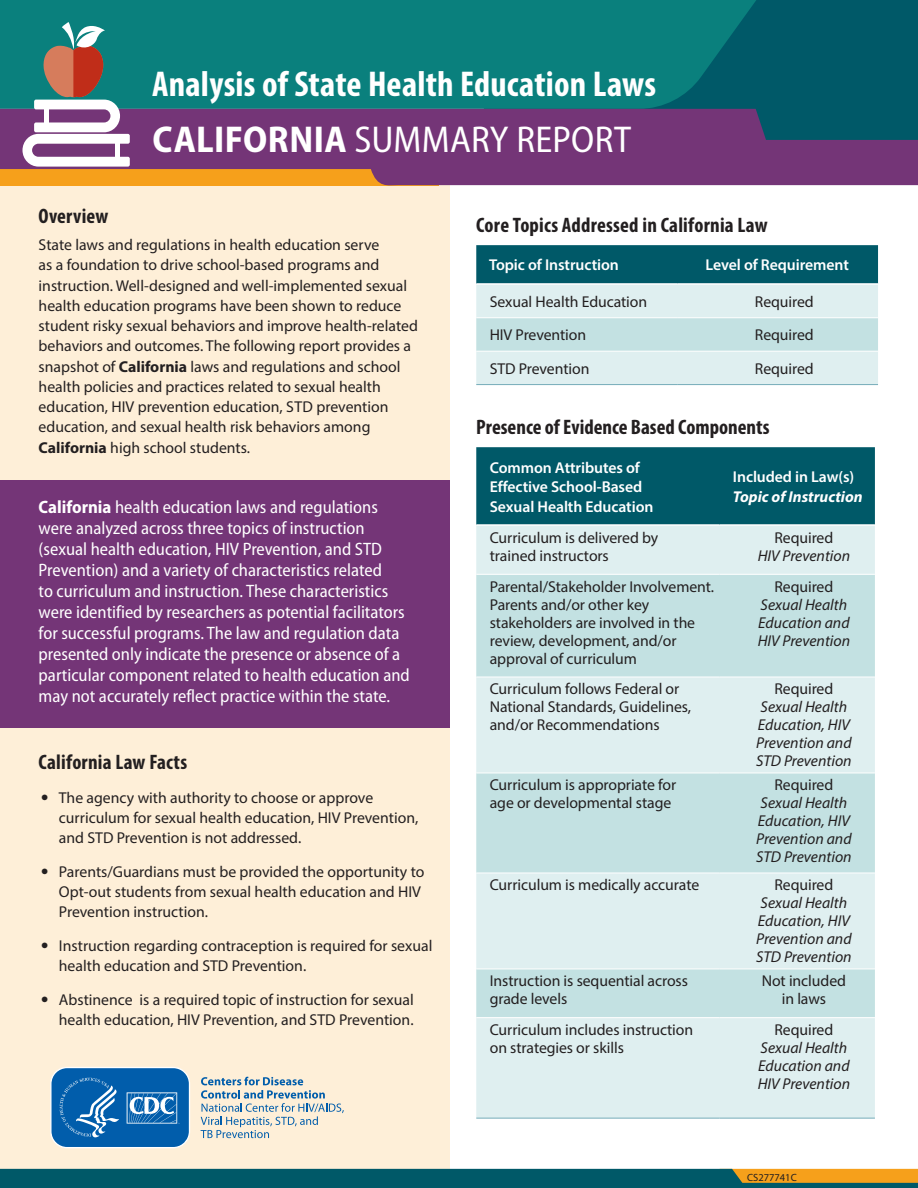
<style>
.page{position:relative;width:918px;height:1188px;background:#fff}
.page>*{position:absolute;margin:0;border:0;box-sizing:border-box;transform-origin:0 0}
.t1{font:semi-condensed 37.5px "Myriad Pro";letter-spacing:.01em;color:#fff}
.t2{font:700 condensed 36px "Myriad Pro";letter-spacing:.005em;color:#fff}
.t3{font:700 condensed 21px "Myriad Pro";letter-spacing:.01em;color:#231f20}
.t4{font:semi-condensed 18px/21px "Myriad Pro";color:#fff}
.TD{font:15.75px/20.2px "Myriad Pro";color:#231f20}
.TD-2{font:italic 15.75px/18px "Myriad Pro";color:#231f20}
.TH{font:600 15.75px/19.5px "Myriad Pro";letter-spacing:-.005em;color:#fff}
.TH-2{font:italic 700 15.75px "Myriad Pro";color:#fff}
.t5{font:10.5px "Myriad Pro";color:#231f20}
.s1{font-weight:700}
.s2{font-family:"Helvetica Neue LT Std";font-weight:900}
.s3{font-style:normal}
</style>
<div class="page">
<div style="left:0;top:185px;width:450px;height:1003px;background:#feefd8"></div>
<div style="left:823px;top:0;width:95px;height:109px;background:#005968"></div>
<svg style="left:0;top:0;width:823px;height:109px;background:#087a79"></svg>
<svg style="left:0;top:109px;width:918px;height:77px;background:#79436d"></svg>
<svg style="left:22px;top:22px;width:108px;height:145px"></svg>
<hr style="left:44px;top:106px;width:4px;height:18px;background:#fff">
<div style="left:115px;top:142px;width:5px;height:18px;background:#fff"></div>
<div style="left:0;top:480px;width:450px;height:247px;background:#743577"></div>
<svg style="left:0;top:1169px;width:918px;height:19px;background:#23635c"></svg>
<svg style="left:201px;top:1077px;width:143px;height:61px"></svg>
<svg style="left:50px;top:1067px;width:140px;height:82px;background:#2c78b8"></svg>
<svg style="left:476px;top:245px;width:402px;height:139px;background:#9ac1c6"></svg>
<hr style="left:476px;top:283px;width:201px;height:2px;background:#fff">
<hr style="left:677px;top:283px;width:201px;height:2px;background:#fff">
<hr style="left:476px;top:318px;width:201px;height:1px;background:#fff">
<hr style="left:677px;top:318px;width:201px;height:1px;background:#fff">
<hr style="left:476px;top:351px;width:201px;height:1px;background:#fff">
<hr style="left:677px;top:351px;width:201px;height:1px;background:#fff">
<hr style="left:476px;top:384px;width:201px;height:1px;background:#75acb9">
<hr style="left:677px;top:384px;width:201px;height:1px;background:#75acb9">
<div style="left:476px;top:447px;width:399px;height:77px;background:#005968"></div>
<div style="left:476px;top:526px;width:399px;height:592px;background:#dfeff0"></div>
<svg style="left:476px;top:575px;width:399px;height:442px;background:#cfe7e8"></svg>
<hr style="left:476px;top:574px;width:243px;height:1px;background:#fff">
<hr style="left:719px;top:574px;width:156px;height:1px;background:#fff">
<hr style="left:476px;top:677px;width:243px;height:1px;background:#fff">
<hr style="left:719px;top:677px;width:156px;height:1px;background:#fff">
<hr style="left:476px;top:773px;width:243px;height:1px;background:#fff">
<hr style="left:719px;top:773px;width:156px;height:1px;background:#fff">
<hr style="left:476px;top:873px;width:243px;height:1px;background:#fff">
<hr style="left:719px;top:873px;width:156px;height:1px;background:#fff">
<hr style="left:476px;top:969px;width:243px;height:1px;background:#fff">
<hr style="left:719px;top:969px;width:156px;height:1px;background:#fff">
<hr style="left:476px;top:1017px;width:243px;height:1px;background:#fff">
<hr style="left:719px;top:1017px;width:156px;height:1px;background:#fff">
<hr style="left:476px;top:1118px;width:243px;height:1px;background:#75acb9">
<hr style="left:719px;top:1118px;width:156px;height:1px;background:#75acb9">
<h1 class="t2" style="left:152px;top:62px;width:505px">Analysis of State Health Education Laws</h1>
<h1 class="t1" style="left:153px;top:119px;width:480px"><span class="s1">CALIFORNIA</span> SUMMARY REPORT</h1>
<h2 class="t3" style="left:39px;top:203px;width:71px">Overview</h2>
<p class="TD" style="left:39px;top:234px;width:381px">State laws and regulations in health education serve<br>as a foundation to drive school-based programs and instruction. Well-designed and well-implemented sexual health education programs have been shown to reduce student risky sexual behaviors and improve health-related behaviors and outcomes. The following report provides a snapshot of <span class="s1">California</span> laws and regulations and school health policies and practices related to sexual health education, HIV prevention education, STD prevention education, and sexual health risk behaviors among <span class="s1">California</span> high school students.</p>
<p class="t4" style="left:39px;top:496px;width:373px"><span class="s1">California</span> health education laws and regulations were analyzed across three topics of instruction (sexual health education, HIV Prevention, and STD Prevention) and a variety of characteristics related<br>to curriculum and instruction. These characteristics were identified by researchers as potential facilitators for successful programs. The law and regulation data presented only indicate the presence or absence of a particular component related to health education and may not accurately reflect practice within the state.</p>
<h2 class="t3" style="left:39px;top:749px;width:150px">California Law Facts</h2>
<p class="TD" style="left:59px;top:787px;width:361px;text-indent:-18px"><span class="s2">•</span> The agency with authority to choose or approve curriculum for sexual health education, HIV Prevention, and STD Prevention is not addressed.</p>
<p class="TD" style="left:59px;top:861px;width:367px;text-indent:-18px"><span class="s2">•</span> Parents/Guardians must be provided the opportunity to<br>Opt-out students from sexual health education and HIV<br>Prevention instruction.</p>
<p class="TD" style="left:59px;top:935px;width:375px;text-indent:-18px"><span class="s2">•</span> Instruction regarding contraception is required for sexual health education and STD Prevention.</p>
<p class="TD" style="left:41px;top:989px;width:374px;text-align:right"><span class="s2">•</span> Abstinence is a required topic of instruction for sexual health education, HIV Prevention, and STD Prevention.</p>
<h2 class="t3" style="left:476px;top:212px;width:293px">Core Topics Addressed in California Law</h2>
<p class="TH" style="left:489px;top:255px;width:131px">Topic of Instruction</p>
<p class="TH" style="left:706px;top:255px;width:145px">Level of Requirement</p>
<p class="TD" style="left:490px;top:291px;width:159px">Sexual Health Education</p>
<p class="TD" style="left:755px;top:291px;width:60px">Required</p>
<p class="TD" style="left:490px;top:325px;width:98px">HIV Prevention</p>
<p class="TD" style="left:755px;top:325px;width:60px">Required</p>
<p class="TD" style="left:490px;top:358px;width:101px">STD Prevention</p>
<p class="TD" style="left:755px;top:358px;width:60px">Required</p>
<h2 class="t3" style="left:476px;top:414px;width:295px">Presence of Evidence Based Components</h2>
<p class="TH" style="left:490px;top:457px;width:165px">Common Attributes of<br>Effective School-Based<br>Sexual Health Education</p>
<p class="TH" style="left:733px;top:467px;width:123px">Included in Law(s)</p>
<p class="TH-2" style="left:733px;top:486px;width:131px">Topic of Instruction</p>
<p class="TD" style="left:490px;top:528px;width:170px;line-height:18px">Curriculum is delivered by trained instructors</p>
<p class="TD-2" style="left:758px;top:528px;width:94px;text-align:center"><span class="s3">Required<br></span>HIV Prevention</p>
<p class="TD" style="left:490px;top:577px;width:226px;line-height:18px">Parental/Stakeholder Involvement.<br>Parents and/or other key stakeholders are involved in the review, development, and/or approval of curriculum</p>
<p class="TD" style="left:774px;top:576px;width:60px">Required</p>
<p class="TD-2" style="left:758px;top:595px;width:94px">Sexual Health<br>Education and<br>HIV Prevention</p>
<p class="TD" style="left:490px;top:680px;width:203px;line-height:18px">Curriculum follows Federal or<br>National Standards, Guidelines, and/or Recommendations</p>
<p class="TD" style="left:774px;top:679px;width:60px">Required</p>
<p class="TD-2" style="left:756px;top:698px;width:97px">Sexual Health<br>Education, HIV<br>Prevention and<br>STD Prevention</p>
<p class="TD" style="left:490px;top:776px;width:188px;line-height:18px">Curriculum is appropriate for age or developmental stage</p>
<p class="TD" style="left:774px;top:775px;width:60px">Required</p>
<p class="TD-2" style="left:756px;top:794px;width:97px">Sexual Health<br>Education, HIV<br>Prevention and<br>STD Prevention</p>
<p class="TD" style="left:490px;top:875px;width:211px">Curriculum is medically accurate</p>
<p class="TD" style="left:774px;top:875px;width:60px">Required</p>
<p class="TD-2" style="left:756px;top:894px;width:97px">Sexual Health<br>Education, HIV<br>Prevention and<br>STD Prevention</p>
<p class="TD" style="left:490px;top:972px;width:200px;line-height:18px">Instruction is sequential across grade levels</p>
<p class="TD" style="left:762px;top:972px;width:86px;line-height:18px;text-align:center">Not included in laws</p>
<p class="TD" style="left:490px;top:1020px;width:205px;line-height:18px">Curriculum includes instruction on strategies or skills</p>
<p class="TD" style="left:774px;top:1019px;width:60px">Required</p>
<p class="TD-2" style="left:758px;top:1038px;width:94px">Sexual Health<br>Education and<br>HIV Prevention</p>
<p class="t5" style="left:747px;top:1171px;width:51px">CS277741C</p>
</div>
